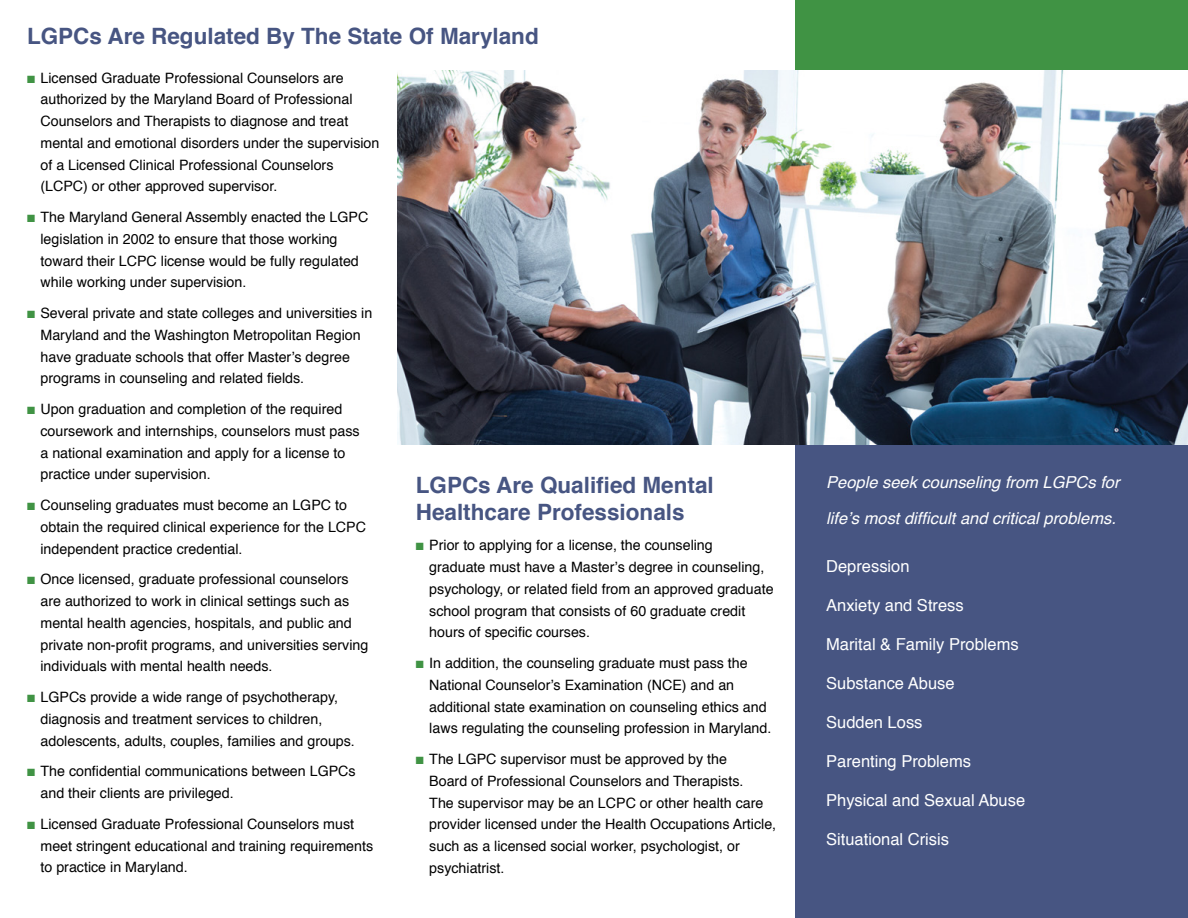
<style>
.page{position:relative;width:1188px;height:918px;background:#fff}
.page>*{position:absolute;margin:0;border:0;box-sizing:border-box;transform-origin:0 0}
.Bullet_text{font:700 22.5px/27px "Helvetica";color:#475582}
.Bullet_text-2{font:16.5px "Helvetica";color:#fff}
.Bullet_text-3{font:italic 16.5px/36px "Helvetica";color:#fff}
.Bullet_text-4{font:14.25px/21.8px "Helvetica";color:#000}
.s1{color:#409344}
</style>
<div class="page">
<div style="left:796px;top:0;width:392px;height:918px;background:#475582"></div>
<div style="left:796px;top:0;width:392px;height:70px;background:#409344"></div>
<img style="left:398px;top:70px;width:790px;height:375px">
<p class="Bullet_text" style="left:27px;top:23px;width:513px">LGPCs Are Regulated By The State Of Maryland</p>
<p class="Bullet_text-4" style="left:40px;top:67px;width:340px;text-indent:-14px"><span class="s1">■</span> Licensed Graduate Professional Counselors are authorized by the Maryland Board of Professional Counselors and Therapists to diagnose and treat mental and emotional disorders under the supervision of a Licensed Clinical Professional Counselors (LCPC) or other approved supervisor.</p>
<p class="Bullet_text-4" style="left:40px;top:207px;width:329px;text-indent:-14px"><span class="s1">■</span> The Maryland General Assembly enacted the LGPC legislation in 2002 to ensure that those working toward their LCPC license would be fully regulated while working under supervision.</p>
<p class="Bullet_text-4" style="left:40px;top:303px;width:333px;text-indent:-14px"><span class="s1">■</span> Several private and state colleges and universities in Maryland and the Washington Metropolitan Region have graduate schools that offer Master’s degree programs in counseling and related fields.</p>
<p class="Bullet_text-4" style="left:40px;top:399px;width:321px;text-indent:-14px"><span class="s1">■</span> Upon graduation and completion of the required coursework and internships, counselors must pass a national examination and apply for a license to practice under supervision.</p>
<p class="Bullet_text-4" style="left:40px;top:495px;width:327px;text-indent:-14px"><span class="s1">■</span> Counseling graduates must become an LGPC to obtain the required clinical experience for the LCPC independent practice credential.</p>
<p class="Bullet_text-4" style="left:40px;top:569px;width:329px;text-indent:-14px"><span class="s1">■</span> Once licensed, graduate professional counselors are authorized to work in clinical settings such as mental health agencies, hospitals, and public and private non-profit programs, and universities serving individuals with mental health needs.</p>
<p class="Bullet_text-4" style="left:40px;top:687px;width:316px;text-indent:-14px"><span class="s1">■</span> LGPCs provide a wide range of psychotherapy, diagnosis and treatment services to children, adolescents, adults, couples, families and groups.</p>
<p class="Bullet_text-4" style="left:40px;top:761px;width:317px;text-indent:-14px"><span class="s1">■</span> The confidential communications between LGPCs and their clients are privileged.</p>
<p class="Bullet_text-4" style="left:40px;top:813px;width:334px;text-indent:-14px"><span class="s1">■</span> Licensed Graduate Professional Counselors must meet stringent educational and training requirements to practice in Maryland.</p>
<p class="Bullet_text" style="left:416px;top:472px;width:299px">LGPCs Are Qualified Mental<br>Healthcare Professionals</p>
<p class="Bullet_text-4" style="left:429px;top:535px;width:346px;text-indent:-14px"><span class="s1">■</span> Prior to applying for a license, the counseling<br>graduate must have a Master’s degree in counseling, psychology, or related field from an approved graduate school program that consists of 60 graduate credit hours of specific courses.</p>
<p class="Bullet_text-4" style="left:429px;top:653px;width:344px;text-indent:-14px"><span class="s1">■</span> In addition, the counseling graduate must pass the National Counselor’s Examination (NCE) and an additional state examination on counseling ethics and laws regulating the counseling profession in Maryland.</p>
<p class="Bullet_text-4" style="left:429px;top:749px;width:348px;text-indent:-14px"><span class="s1">■</span> The LGPC supervisor must be approved by the<br>Board of Professional Counselors and Therapists.<br>The supervisor may be an LCPC or other health care provider licensed under the Health Occupations Article, such as a licensed social worker, psychologist, or psychiatrist.</p>
<p class="Bullet_text-3" style="left:826px;top:464px;width:295px">People seek counseling from LGPCs for life’s most difficult and critical problems.</p>
<p class="Bullet_text-2" style="left:826px;top:553px;width:85px">Depression</p>
<p class="Bullet_text-2" style="left:826px;top:592px;width:139px">Anxiety and Stress</p>
<p class="Bullet_text-2" style="left:826px;top:631px;width:194px">Marital &amp; Family Problems</p>
<p class="Bullet_text-2" style="left:826px;top:670px;width:130px">Substance Abuse</p>
<p class="Bullet_text-2" style="left:826px;top:709px;width:98px">Sudden Loss</p>
<p class="Bullet_text-2" style="left:826px;top:748px;width:146px">Parenting Problems</p>
<p class="Bullet_text-2" style="left:826px;top:787px;width:201px">Physical and Sexual Abuse</p>
<p class="Bullet_text-2" style="left:826px;top:826px;width:124px">Situational Crisis</p>
</div>
